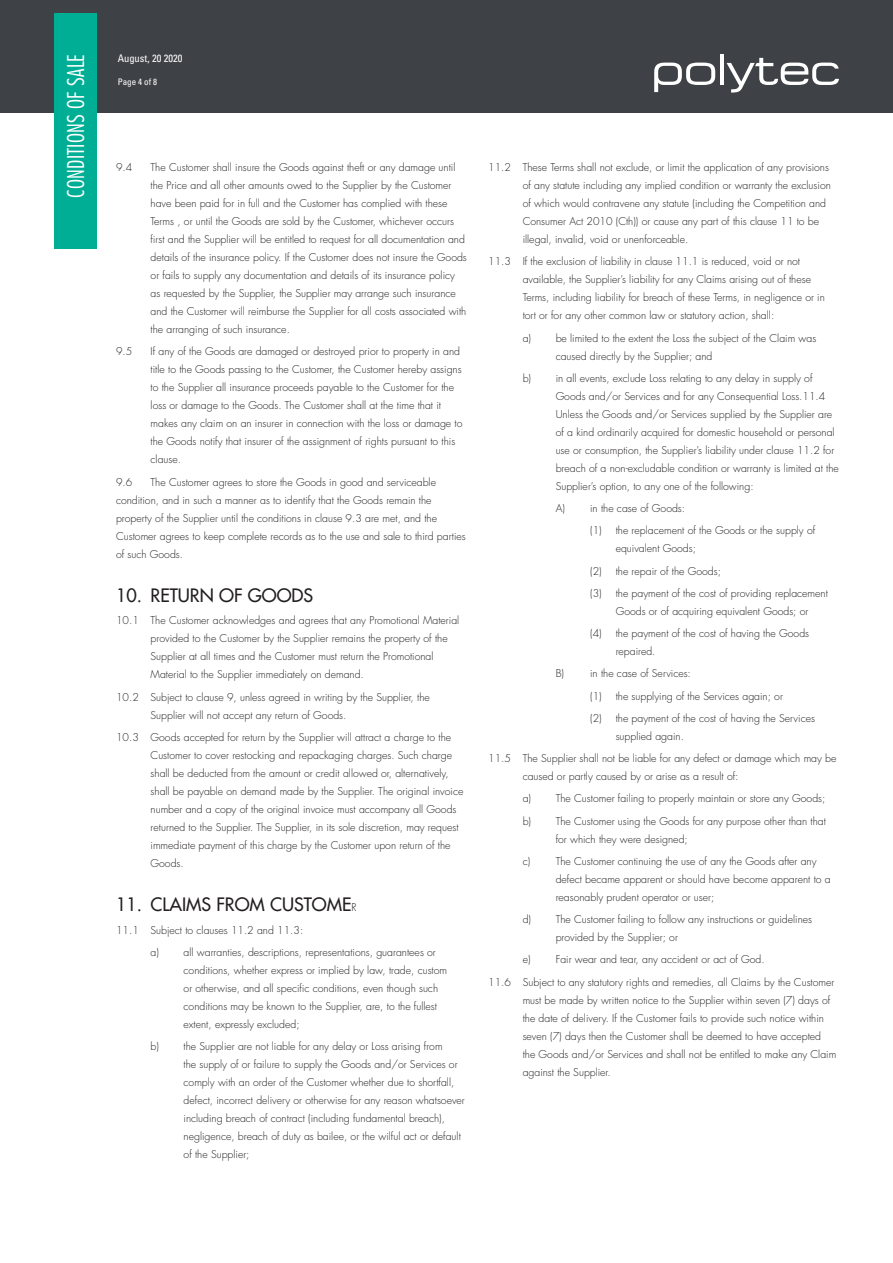
<style>
.page{position:relative;width:893px;height:1263px;background:#fff}
.page>*{position:absolute;margin:0;border:0;box-sizing:border-box;transform-origin:0 0}
.t1{font:300 condensed 22.5px "Futura";letter-spacing:.01em;color:#fff}
.t2{font:18px "Futura";color:#231f20}
.t3{font:300 10.5px/18px "Futura";color:#231f20}
.t4{font:condensed 10.5px "Univers";color:#fff}
.t5{font:condensed 9px "Univers";color:#fff}
.s1{font-weight:300;font-size:10.5px}
</style>
<div class="page">
<div style="left:0;top:0;width:893px;height:112px;background:#3e4246"></div>
<div style="left:54px;top:14px;width:43px;height:235px;background:#00ae95"></div>
<svg style="left:727px;top:58px;width:112px;height:34px"></svg>
<svg style="left:654px;top:63px;width:61px;height:29px"></svg>
<svg style="left:720px;top:54px;width:3px;height:31px"></svg>
<h1 class="t1" style="left:66px;top:198px;width:145px;rotate:-90deg">CONDITIONS OF SALE</h1>
<p class="t4" style="left:118px;top:55px;width:66px">August, 20 2020</p>
<p class="t5" style="left:118px;top:79px;width:41px">Page 4 of 8</p>
<p class="t3" style="left:116px;top:159px;width:18px">9.4</p>
<p class="t3" style="left:151px;top:159px;width:318px">The Customer shall insure the Goods against theft or any damage until the Price and all other amounts owed to the Supplier by the Customer have been paid for in full and the Customer has complied with these Terms , or until the Goods are sold by the Customer, whichever occurs first and the Supplier will be entitled to request for all documentation and details of the insurance policy. If the Customer does not insure the Goods or fails to supply any documentation and details of its insurance policy as requested by the Supplier, the Supplier may arrange such insurance and the Customer will reimburse the Supplier for all costs associated with the arranging of such insurance.</p>
<p class="t3" style="left:116px;top:343px;width:18px">9.5</p>
<p class="t3" style="left:151px;top:343px;width:313px">If any of the Goods are damaged or destroyed prior to property in and title to the Goods passing to the Customer, the Customer hereby assigns to the Supplier all insurance proceeds payable to the Customer for the loss or damage to the Goods. The Customer shall at the time that it makes any claim on an insurer in connection with the loss or damage to the Goods notify that insurer of the assignment of rights pursuant to this clause.</p>
<p class="t3" style="left:116px;top:474px;width:18px">9.6</p>
<p class="t3" style="left:116px;top:474px;width:351px;text-indent:34px">The Customer agrees to store the Goods in good and serviceable condition, and in such a manner as to identify that the Goods remain the property of the Supplier until the conditions in clause 9.3 are met, and the Customer agrees to keep complete records as to the use and sale to third parties of such Goods.</p>
<h2 class="t2" style="left:116px;top:586px;width:199px">10. RETURN OF GOODS</h2>
<p class="t3" style="left:151px;top:612px;width:310px;text-indent:-34px">10.1 The Customer acknowledges and agrees that any Promotional Material provided to the Customer by the Supplier remains the property of the Supplier at all times and the Customer must return the Promotional Material to the Supplier immediately on demand.</p>
<p class="t3" style="left:151px;top:689px;width:281px;text-indent:-34px">10.2 Subject to clause 9, unless agreed in writing by the Supplier, the<br>Supplier will not accept any return of Goods.</p>
<p class="t3" style="left:151px;top:729px;width:314px;text-indent:-34px">10.3 Goods accepted for return by the Supplier will attract a charge to the Customer to cover restocking and repackaging charges. Such charge shall be deducted from the amount or credit allowed or, alternatively, shall be payable on demand made by the Supplier. The original invoice number and a copy of the original invoice must accompany all Goods returned to the Supplier. The Supplier, in its sole discretion, may request immediate payment of this charge by the Customer upon return of the Goods.</p>
<h2 class="t2" style="left:116px;top:896px;width:242px">11. CLAIMS FROM CUSTOME<span class="s1">R</span></h2>
<p class="t3" style="left:151px;top:920px;width:287px;line-height:22.2px;text-indent:-34px">11.1 Subject to clauses 11.2 and 11.3:<br>a) all warranties, descriptions, representations, guarantees or</p>
<p class="t3" style="left:184px;top:962px;width:265px">conditions, whether express or implied by law, trade, custom or otherwise, and all specific conditions, even though such conditions may be known to the Supplier, are, to the fullest extent, expressly excluded;</p>
<p class="t3" style="left:184px;top:1038px;width:283px;text-indent:-33px">b) the Supplier are not liable for any delay or Loss arising from<br>the supply of or failure to supply the Goods and/or Services or comply with an order of the Customer whether due to shortfall, defect, incorrect delivery or otherwise for any reason whatsoever including breach of contract (including fundamental breach), negligence, breach of duty as bailee, or the wilful act or default of the Supplier;</p>
<p class="t3" style="left:523px;top:159px;width:310px;text-indent:-34px">11.2 These Terms shall not exclude, or limit the application of any provisions of any statute including any implied condition or warranty the exclusion of which would contravene any statute (including the Competition and Consumer Act 2010 (Cth)) or cause any part of this clause 11 to be illegal, invalid, void or unenforceable.</p>
<p class="t3" style="left:523px;top:253px;width:304px;text-indent:-34px">11.3 If the exclusion of liability in clause 11.1 is reduced, void or not available, the Supplier’s liability for any Claims arising out of these Terms, including liability for breach of these Terms, in negligence or in tort or for any other common law or statutory action, shall:</p>
<p class="t3" style="left:556px;top:330px;width:262px;text-indent:-33px">a) be limited to the extent the Loss the subject of the Claim was caused directly by the Supplier; and</p>
<p class="t3" style="left:556px;top:370px;width:285px;text-indent:-33px">b) in all events, exclude Loss relating to any delay in supply of Goods and/or Services and for any Consequential Loss.11.4<br>Unless the Goods and/or Services supplied by the Supplier are of a kind ordinarily acquired for domestic household or personal use or consumption, the Supplier’s liability under clause 11.2 for breach of a non-excludable condition or warranty is limited at the Supplier’s option, to any one of the following:</p>
<p class="t3" style="left:556px;top:500px;width:11px">A)</p>
<p class="t3" style="left:590px;top:498px;width:227px;line-height:22.2px">in the case of Goods:<br>(1) the replacement of the Goods or the supply of</p>
<p class="t3" style="left:590px;top:538px;width:239px;line-height:22.2px;text-indent:26px">equivalent Goods;<br>(2) the repair of the Goods;<br>(3) the payment of the cost of providing replacement</p>
<p class="t3" style="left:590px;top:601px;width:221px;line-height:22.2px;text-align:right">Goods or of acquiring equivalent Goods; or<br>(4) the payment of the cost of having the Goods</p>
<p class="t3" style="left:616px;top:643px;width:41px">repaired.</p>
<p class="t3" style="left:556px;top:665px;width:10px">B)</p>
<p class="t3" style="left:590px;top:663px;width:226px;line-height:22.2px">in the case of Services:<br>(1) the supplying of the Services again; or<br>(2) the payment of the cost of having the Services</p>
<p class="t3" style="left:488px;top:726px;width:350px;line-height:22.2px;text-indent:128px">supplied again.<br>11.5 The Supplier shall not be liable for any defect or damage which may be</p>
<p class="t3" style="left:523px;top:766px;width:305px;line-height:22.2px">caused or partly caused by or arise as a result of:<br>a) The Customer failing to properly maintain or store any Goods; b) The Customer using the Goods for any purpose other than that</p>
<p class="t3" style="left:556px;top:831px;width:134px">for which they were designed;</p>
<p class="t3" style="left:523px;top:853px;width:9px">c)</p>
<p class="t3" style="left:556px;top:853px;width:277px">The Customer continuing the use of any the Goods after any defect became apparent or should have become apparent to a reasonably prudent operator or user;</p>
<p class="t3" style="left:556px;top:911px;width:258px;text-indent:-33px">d) The Customer failing to follow any instructions or guidelines provided by the Supplier; or</p>
<p class="t3" style="left:488px;top:949px;width:348px;line-height:22.2px;text-indent:34px">e) Fair wear and tear, any accident or act of God.<br>11.6 Subject to any statutory rights and remedies, all Claims by the Customer</p>
<p class="t3" style="left:523px;top:992px;width:315px">must be made by written notice to the Supplier within seven (7) days of the date of delivery. If the Customer fails to provide such notice within seven (7) days then the Customer shall be deemed to have accepted the Goods and/or Services and shall not be entitled to make any Claim against the Supplier.</p>
</div>
